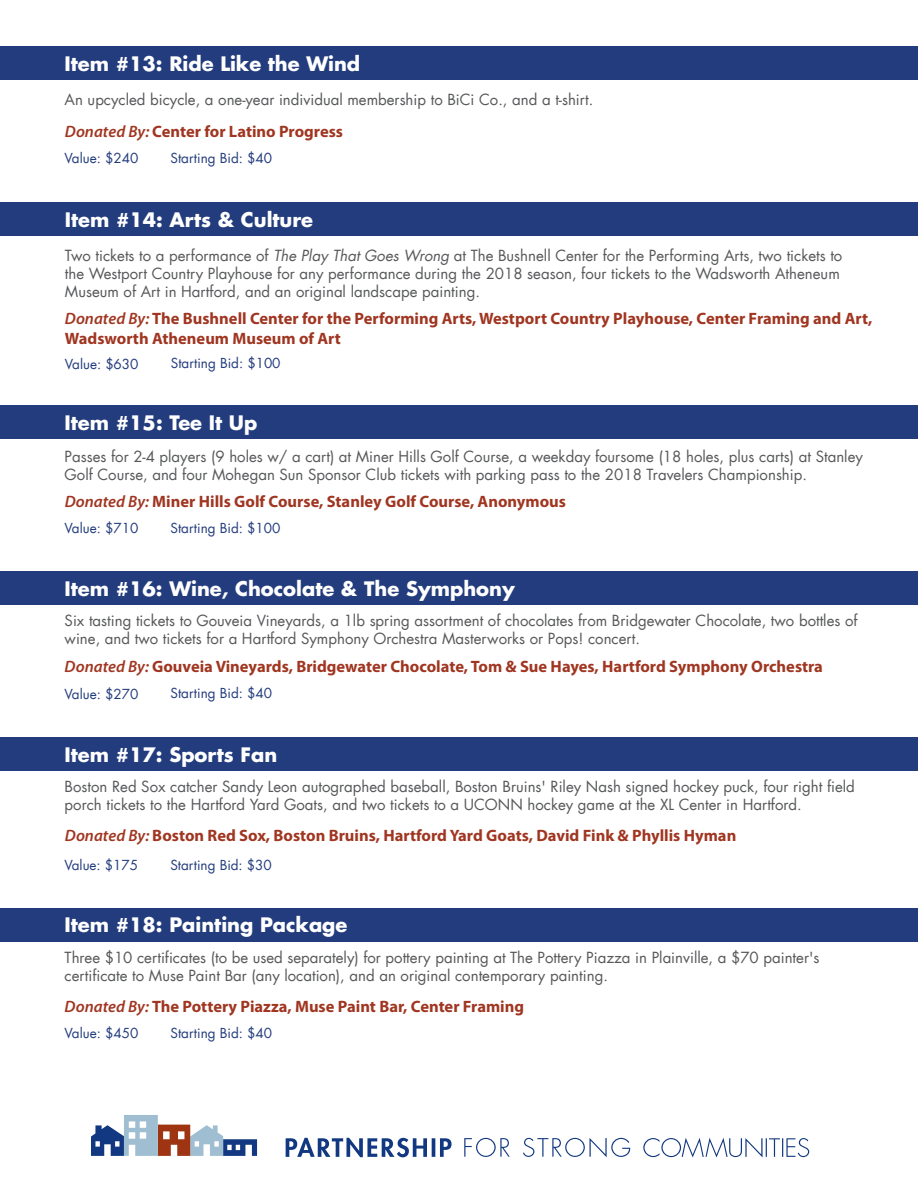
<style>
.page{position:relative;width:918px;height:1188px;background:#fff}
.page>*{position:absolute;margin:0;border:0;box-sizing:border-box;transform-origin:0 0}
.t1{font:700 19.5px "Futura LT";color:#fff}
.t2{font:700 16.5px/19.8px "Myriad Pro";color:#a03621}
.t3{font:15px/18px "Futura LT";color:#57585a}
.t4{font:13.5px "Futura LT";color:#233c7d}
.s1{font-weight:600;font-style:italic}
.s2{font-style:italic}
</style>
<div class="page">
<div style="left:0;top:47px;width:918px;height:33px;background:#233c7d"></div>
<svg style="left:643px;top:1138px;width:166px;height:19px"></svg>
<svg style="left:464px;top:1138px;width:166px;height:19px"></svg>
<svg style="left:286px;top:1138px;width:166px;height:19px"></svg>
<svg style="left:91px;top:1115px;width:166px;height:41px"></svg>
<div style="left:0;top:203px;width:918px;height:33px;background:#233c7d"></div>
<div style="left:0;top:406px;width:918px;height:33px;background:#233c7d"></div>
<div style="left:0;top:572px;width:918px;height:33px;background:#233c7d"></div>
<div style="left:0;top:738px;width:918px;height:33px;background:#233c7d"></div>
<div style="left:0;top:908px;width:918px;height:33px;background:#233c7d"></div>
<h1 class="t1" style="left:65px;top:51px;width:297px">Item #13: Ride Like the Wind</h1>
<p class="t3" style="left:65px;top:90px;width:530px">An upcycled bicycle, a one-year individual membership to BiCi Co., and a t-shirt.</p>
<p class="t2" style="left:65px;top:121px;width:280px"><span class="s1">Donated By:</span> Center for Latino Progress</p>
<p class="t4" style="left:65px;top:150px;width:75px">Value: $240</p>
<p class="t4" style="left:171px;top:149px;width:103px">Starting Bid: $40</p>
<h1 class="t1" style="left:65px;top:207px;width:250px">Item #14: Arts &amp; Culture</h1>
<p class="t3" style="left:65px;top:246px;width:779px">Two tickets to a performance of <span class="s2">The Play That Goes Wrong</span> at The Bushnell Center for the Performing Arts, two tickets to the Westport Country Playhouse for any performance during the 2018 season, four tickets to the Wadsworth Atheneum<br>Museum of Art in Hartford, and an original landscape painting.</p>
<p class="t2" style="left:65px;top:308px;width:809px"><span class="s1">Donated By:</span> The Bushnell Center for the Performing Arts, Westport Country Playhouse, Center Framing and Art,<br>Wadsworth Atheneum Museum of Art</p>
<p class="t4" style="left:65px;top:355px;width:75px">Value: $630</p>
<p class="t4" style="left:171px;top:355px;width:111px">Starting Bid: $100</p>
<h1 class="t1" style="left:65px;top:410px;width:194px">Item #15: Tee It Up</h1>
<p class="t3" style="left:65px;top:448px;width:800px">Passes for 2-4 players (9 holes w/ a cart) at Miner Hills Golf Course, a weekday foursome (18 holes, plus carts) at Stanley<br>Golf Course, and four Mohegan Sun Sponsor Club tickets with parking pass to the 2018 Travelers Championship.</p>
<p class="t4" style="left:65px;top:519px;width:75px">Value: $710</p>
<p class="t4" style="left:171px;top:519px;width:111px">Starting Bid: $100</p>
<p class="t2" style="left:65px;top:491px;width:503px"><span class="s1">Donated By:</span> Miner Hills Golf Course, Stanley Golf Course, Anonymous</p>
<h1 class="t1" style="left:65px;top:576px;width:452px">Item #16: Wine, Chocolate &amp; The Symphony</h1>
<p class="t3" style="left:65px;top:612px;width:795px">Six tasting tickets to Gouveia Vineyards, a 1lb spring assortment of chocolates from Bridgewater Chocolate, two bottles of wine, and two tickets for a Hartford Symphony Orchestra Masterworks or Pops! concert.</p>
<p class="t4" style="left:65px;top:685px;width:75px">Value: $270</p>
<p class="t4" style="left:171px;top:685px;width:103px">Starting Bid: $40</p>
<p class="t2" style="left:65px;top:656px;width:760px"><span class="s1">Donated By:</span> Gouveia Vineyards, Bridgewater Chocolate, Tom &amp; Sue Hayes, Hartford Symphony Orchestra</p>
<h1 class="t1" style="left:65px;top:741px;width:214px">Item #17: Sports Fan</h1>
<p class="t3" style="left:65px;top:778px;width:792px">Boston Red Sox catcher Sandy Leon autographed baseball, Boston Bruins' Riley Nash signed hockey puck, four right field porch tickets to the Hartford Yard Goats, and two tickets to a UCONN hockey game at the XL Center in Hartford.</p>
<p class="t2" style="left:65px;top:825px;width:673px"><span class="s1">Donated By:</span> Boston Red Sox, Boston Bruins, Hartford Yard Goats, David Fink &amp; Phyllis Hyman</p>
<p class="t4" style="left:64px;top:856px;width:75px">Value: $175</p>
<p class="t4" style="left:170px;top:856px;width:103px">Starting Bid: $30</p>
<h1 class="t1" style="left:65px;top:912px;width:284px">Item #18: Painting Package</h1>
<p class="t3" style="left:65px;top:948px;width:756px">Three $10 certificates (to be used separately) for pottery painting at The Pottery Piazza in Plainville, a $70 painter's certificate to Muse Paint Bar (any location), and an original contemporary painting.</p>
<p class="t2" style="left:65px;top:996px;width:461px"><span class="s1">Donated By:</span> The Pottery Piazza, Muse Paint Bar, Center Framing</p>
<p class="t4" style="left:65px;top:1024px;width:75px">Value: $450</p>
<p class="t4" style="left:171px;top:1024px;width:103px">Starting Bid: $40</p>
</div>
